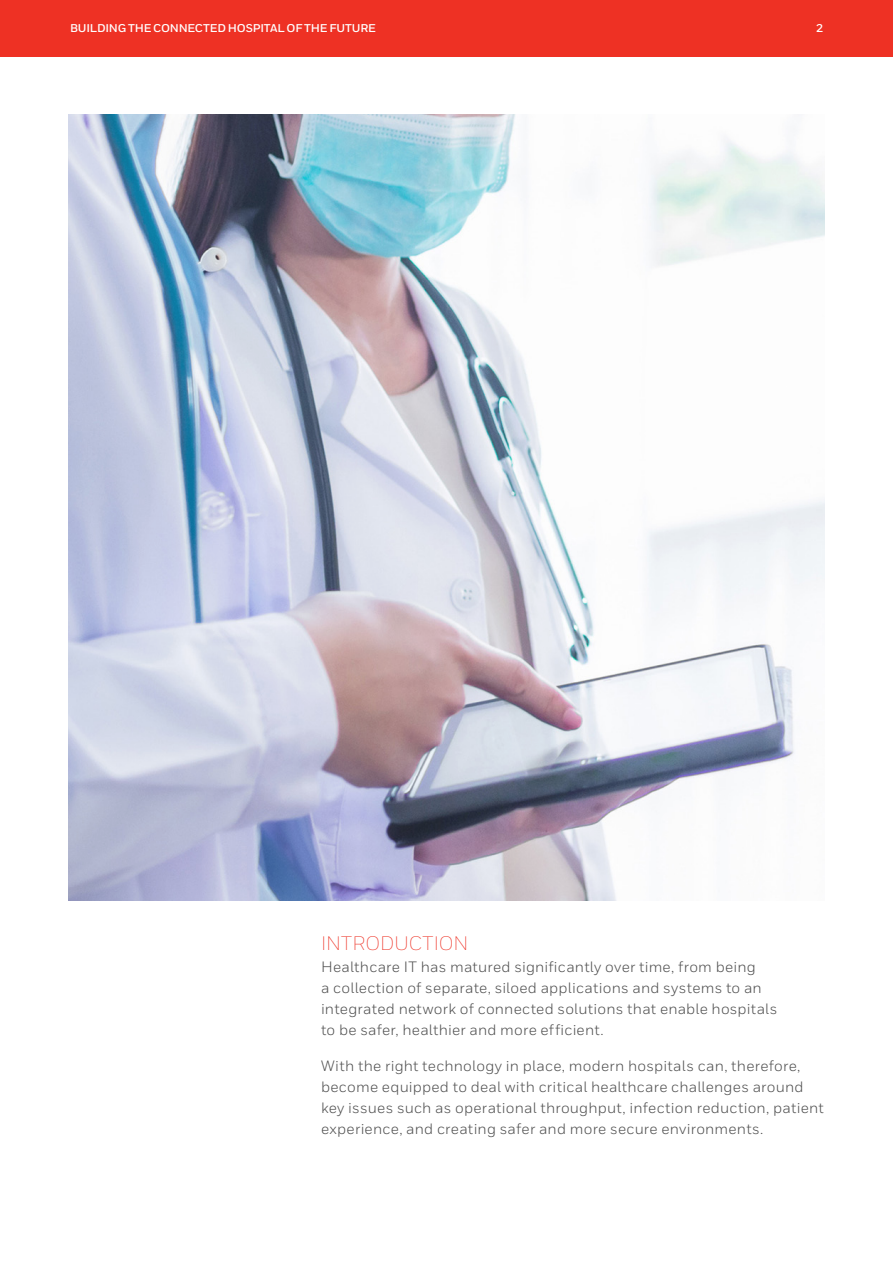
<style>
.page{position:relative;width:893px;height:1263px;background:#fff}
.page>*{position:absolute;margin:0;border:0;box-sizing:border-box;transform-origin:0 0}
.Crosshead{font:300 19.5px "Honeywell Sans";color:#ee3124}
.Body{font:15px/21px "Honeywell Sans";letter-spacing:.015em;color:#4d4d4d}
.t1{font:700 11.25px "Honeywell Sans";letter-spacing:-.02em;color:#fff}
</style>
<div class="page">
<div style="left:0;top:0;width:893px;height:56px;background:#ee3124"></div>
<img style="left:68px;top:115px;width:757px;height:785px">
<p class="t1" style="left:70px;top:21px;width:307px">BUILDING THE CONNECTED HOSPITAL OF THE FUTURE</p>
<p class="t1" style="left:816px;top:21px;width:9px">2</p>
<p class="Crosshead" style="left:321px;top:931px;width:149px">INTRODUCTION</p>
<p class="Body" style="left:321px;top:956px;width:458px">Healthcare IT has matured significantly over time, from being<br>a collection of separate, siloed applications and systems to an integrated network of connected solutions that enable hospitals to be safer, healthier and more efficient.</p>
<p class="Body" style="left:321px;top:1055px;width:504px">With the right technology in place, modern hospitals can, therefore, become equipped to deal with critical healthcare challenges around key issues such as operational throughput, infection reduction, patient experience, and creating safer and more secure environments.</p>
</div>
